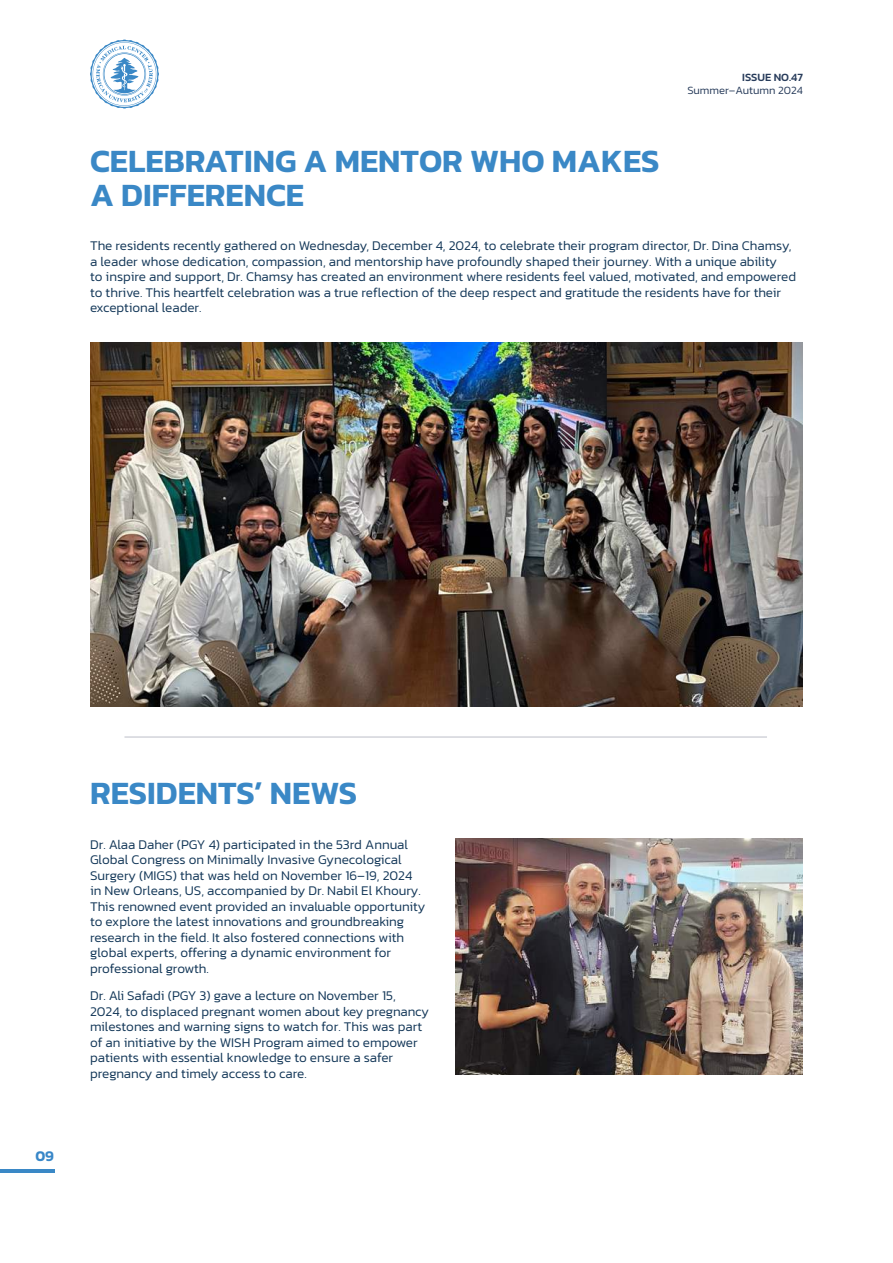
<style>
.page{position:relative;width:893px;height:1263px;background:#fff}
.page>*{position:absolute;margin:0;border:0;box-sizing:border-box;transform-origin:0 0}
.t1{font:600 33px/34.7px "Kanit";color:#3a88c6}
.t2{font:600 15px "Kanit";color:#3887c8}
.t3{font:300 13.5px/15.6px "Kanit";color:#143859}
.t4{font:300 11.25px "Kanit";color:#283c5b}
.t5{font:500 11.25px "Kanit";color:#283c5b}
</style>
<div class="page">
<hr style="left:0;top:1169px;width:54px;height:3px;background:#3a88c6">
<svg style="left:90px;top:40px;width:69px;height:69px"></svg>
<img style="left:90px;top:342px;width:713px;height:365px">
<img style="left:455px;top:838px;width:348px;height:236px">
<hr style="left:124px;top:737px;width:643px;height:1px;background:#bcbfc8">
<p class="t5" style="left:742px;top:71px;width:62px">ISSUE NO.47</p>
<p class="t4" style="left:687px;top:84px;width:117px">Summer–Autumn 2024</p>
<h1 class="t1" style="left:90px;top:143px;width:571px">CELEBRATING A MENTOR WHO MAKES<br>A DIFFERENCE</h1>
<p class="t3" style="left:90px;top:239px;width:708px">The residents recently gathered on Wednesday, December 4, 2024, to celebrate their program director, Dr. Dina Chamsy, a leader whose dedication, compassion, and mentorship have profoundly shaped their journey. With a unique ability<br>to inspire and support, Dr. Chamsy has created an environment where residents feel valued, motivated, and empowered to thrive. This heartfelt celebration was a true reflection of the deep respect and gratitude the residents have for their exceptional leader.</p>
<p class="t2" style="left:35px;top:1147px;width:20px">09</p>
<h1 class="t1" style="left:90px;top:775px;width:269px">RESIDENTS’ NEWS</h1>
<p class="t3" style="left:90px;top:837px;width:337px">Dr. Alaa Daher (PGY 4) participated in the 53rd Annual Global Congress on Minimally Invasive Gynecological Surgery (MIGS) that was held on November 16–19, 2024 in New Orleans, US, accompanied by Dr. Nabil El Khoury.<br>This renowned event provided an invaluable opportunity to explore the latest innovations and groundbreaking research in the field. It also fostered connections with global experts, offering a dynamic environment for professional growth.</p>
<p class="t3" style="left:90px;top:989px;width:341px">Dr. Ali Safadi (PGY 3) gave a lecture on November 15, 2024, to displaced pregnant women about key pregnancy milestones and warning signs to watch for. This was part of an initiative by the WISH Program aimed to empower patients with essential knowledge to ensure a safer pregnancy and timely access to care.</p>
</div>
